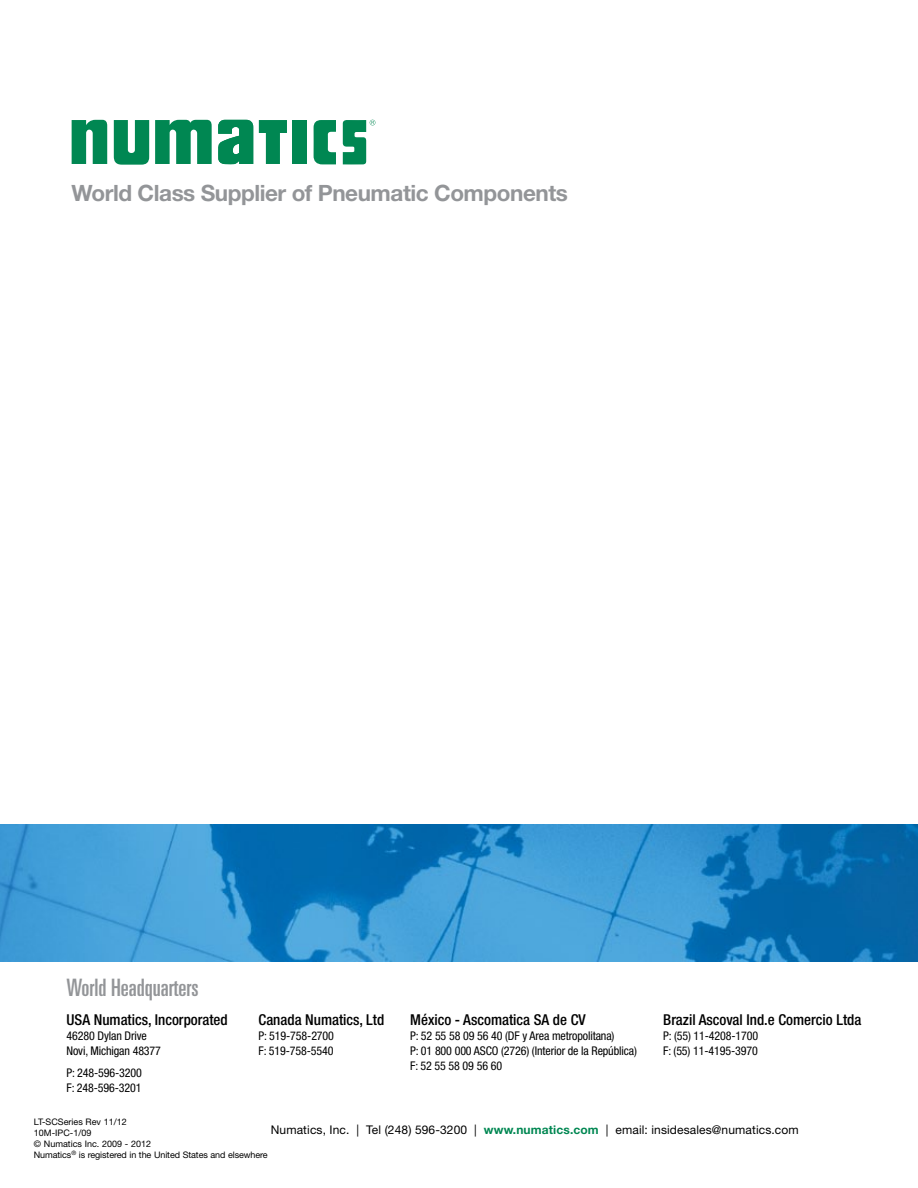
<style>
.page{position:relative;width:918px;height:1188px;background:#fff}
.page>*{position:absolute;margin:0;border:0;box-sizing:border-box;transform-origin:0 0}
.t1{font:ultra-condensed 24px "Univers";color:#939598}
.t2{font:700 22.5px "Helvetica Neue";letter-spacing:-.02em;color:#939598}
.t3{font:500 condensed 15px "Helvetica Neue";color:#000}
.t4{font:condensed 12px/15px "Helvetica Neue";letter-spacing:-.01em;color:#000}
.t5{font:12px "Helvetica Neue";letter-spacing:.01em;color:#000}
.t6{font:9px/10.8px "Helvetica Neue";letter-spacing:-.01em;color:#000}
.s1{font-weight:700;color:#008752}
</style>
<div class="page">
<svg style="left:72px;top:120px;width:35px;height:44px"></svg>
<svg style="left:114px;top:120px;width:35px;height:45px"></svg>
<svg style="left:259px;top:120px;width:28px;height:44px"></svg>
<div style="left:292px;top:120px;width:15px;height:44px;background:#008752"></div>
<svg style="left:313px;top:120px;width:23px;height:44px"></svg>
<svg style="left:155px;top:120px;width:57px;height:44px"></svg>
<svg style="left:343px;top:120px;width:32px;height:45px"></svg>
<svg style="left:218px;top:120px;width:35px;height:44px"></svg>
<img style="left:0;top:824px;width:918px;height:138px">
<h2 class="t2" style="left:72px;top:179px;width:498px">World Class Supplier of Pneumatic Components</h2>
<h1 class="t1" style="left:67px;top:974px;width:133px">World Headquarters</h1>
<p class="t3" style="left:67px;top:1011px;width:163px">USA Numatics, Incorporated</p>
<p class="t4" style="left:67px;top:1029px;width:96px">46280 Dylan Drive<br>Novi, Michigan 48377</p>
<p class="t4" style="left:67px;top:1065px;width:77px">P: 248-596-3200<br>F: 248-596-3201</p>
<p class="t3" style="left:259px;top:1011px;width:127px">Canada Numatics, Ltd</p>
<p class="t4" style="left:259px;top:1029px;width:77px">P: 519-758-2700<br>F: 519-758-5540</p>
<p class="t3" style="left:410px;top:1011px;width:177px">México - Ascomatica SA de CV</p>
<p class="t4" style="left:410px;top:1029px;width:228px">P: 52 55 58 09 56 40 (DF y Area metropolitana)<br>P: 01 800 000 ASCO (2726) (Interior de la República)<br>F: 52 55 58 09 56 60</p>
<p class="t3" style="left:663px;top:1011px;width:200px">Brazil Ascoval Ind.e Comercio Ltda</p>
<p class="t4" style="left:663px;top:1029px;width:97px">P: (55) 11-4208-1700<br>F: (55) 11-4195-3970</p>
<p class="t6" style="left:34px;top:1117px;width:235px">LT-SCSeries Rev 11/12<br>10M-IPC-1/09<br>© Numatics Inc. 2009 - 2012<br>Numatics<sup>®</sup> is registered in the United States and elsewhere</p>
<p class="t5" style="left:271px;top:1123px;width:529px">Numatics, Inc. | Tel (248) 596-3200 | <span class="s1">www.numatics.com</span> | email: insidesales@numatics.com</p>
</div>
